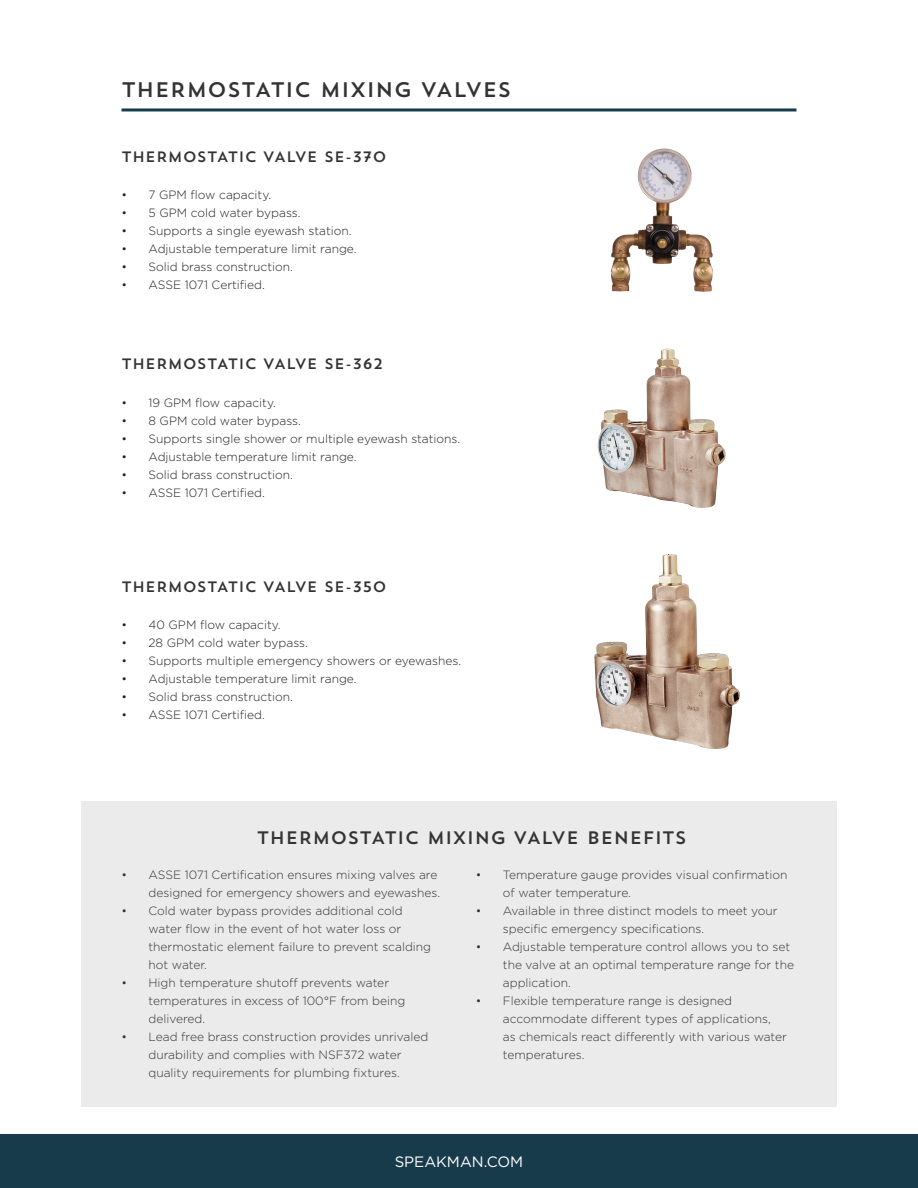
<style>
.page{position:relative;width:918px;height:1188px;background:#fff}
.page>*{position:absolute;margin:0;border:0;box-sizing:border-box;transform-origin:0 0}
.t1{font:21px "Trend Sans One";color:#323332}
.t2{font:18px "Trend Sans One";color:#323332}
.sub{font:15px "Trend Sans One";color:#323332}
.t3{font:15px "Gotham";color:#fff}
.t4{font:300 12px/18px "Gotham";color:#323332}
.t5{font:300 12px "Gotham";color:#231f20}
</style>
<div class="page">
<div style="left:81px;top:801px;width:756px;height:306px;background:#ebebec"></div>
<hr style="left:122px;top:108px;width:674px;height:3px;background:#183b4c">
<div style="left:0;top:1134px;width:918px;height:54px;background:#183b4c"></div>
<img style="left:597px;top:349px;width:129px;height:159px">
<img style="left:611px;top:148px;width:53px;height:143px">
<img style="left:594px;top:554px;width:146px;height:195px">
<p class="t1" style="left:122px;top:76px;width:392px">THERMOSTATIC MIXING VALVES</p>
<p class="sub" style="left:122px;top:147px;width:267px">THERMOSTATIC VALVE SE-370</p>
<p class="t5" style="left:122px;top:187px;width:151px">• 7 GPM flow capacity.</p>
<p class="t5" style="left:122px;top:205px;width:181px">• 5 GPM cold water bypass.</p>
<p class="t5" style="left:122px;top:223px;width:232px">• Supports a single eyewash station.</p>
<p class="t5" style="left:122px;top:241px;width:237px">• Adjustable temperature limit range.</p>
<p class="t5" style="left:122px;top:259px;width:173px">• Solid brass construction.</p>
<p class="t5" style="left:122px;top:277px;width:145px">• ASSE 1071 Certified.</p>
<p class="sub" style="left:122px;top:354px;width:263px">THERMOSTATIC VALVE SE-362</p>
<p class="t5" style="left:122px;top:395px;width:156px">• 19 GPM flow capacity.</p>
<p class="t5" style="left:122px;top:413px;width:181px">• 8 GPM cold water bypass.</p>
<p class="t5" style="left:122px;top:431px;width:340px">• Supports single shower or multiple eyewash stations.</p>
<p class="t5" style="left:122px;top:449px;width:237px">• Adjustable temperature limit range.</p>
<p class="t5" style="left:122px;top:467px;width:173px">• Solid brass construction.</p>
<p class="t5" style="left:122px;top:485px;width:145px">• ASSE 1071 Certified.</p>
<p class="sub" style="left:122px;top:577px;width:267px">THERMOSTATIC VALVE SE-350</p>
<p class="t5" style="left:122px;top:617px;width:161px">• 40 GPM flow capacity.</p>
<p class="t5" style="left:122px;top:635px;width:188px">• 28 GPM cold water bypass.</p>
<p class="t5" style="left:122px;top:653px;width:341px">• Supports multiple emergency showers or eyewashes.</p>
<p class="t5" style="left:122px;top:671px;width:237px">• Adjustable temperature limit range.</p>
<p class="t5" style="left:122px;top:689px;width:173px">• Solid brass construction.</p>
<p class="t5" style="left:122px;top:707px;width:145px">• ASSE 1071 Certified.</p>
<p class="t2" style="left:257px;top:826px;width:432px">THERMOSTATIC MIXING VALVE BENEFITS</p>
<p class="t4" style="left:122px;top:866px;width:320px;text-align:right">• ASSE 1071 Certification ensures mixing valves are designed for emergency showers and eyewashes.</p>
<p class="t4" style="left:148px;top:902px;width:284px;text-indent:-27px">• Cold water bypass provides additional cold water flow in the event of hot water loss or thermostatic element failure to prevent scalding hot water.</p>
<p class="t4" style="left:148px;top:974px;width:258px;text-indent:-27px">• High temperature shutoff prevents water temperatures in excess of 100°F from being delivered.</p>
<p class="t4" style="left:122px;top:1028px;width:308px;text-align:center">• Lead free brass construction provides unrivaled durability and complies with NSF372 water<br>quality requirements for plumbing fixtures.</p>
<p class="t4" style="left:503px;top:866px;width:286px;text-indent:-27px">• Temperature gauge provides visual confirmation of water temperature.</p>
<p class="t4" style="left:503px;top:902px;width:276px;text-indent:-27px">• Available in three distinct models to meet your specific emergency specifications.</p>
<p class="t4" style="left:503px;top:938px;width:293px;text-indent:-27px">• Adjustable temperature control allows you to set the valve at an optimal temperature range for the application.</p>
<p class="t4" style="left:503px;top:992px;width:286px;text-indent:-27px">• Flexible temperature range is designed accommodate different types of applications,<br>as chemicals react differently with various water temperatures.</p>
<p class="t3" style="left:395px;top:1152px;width:130px">SPEAKMAN.COM</p>
</div>
